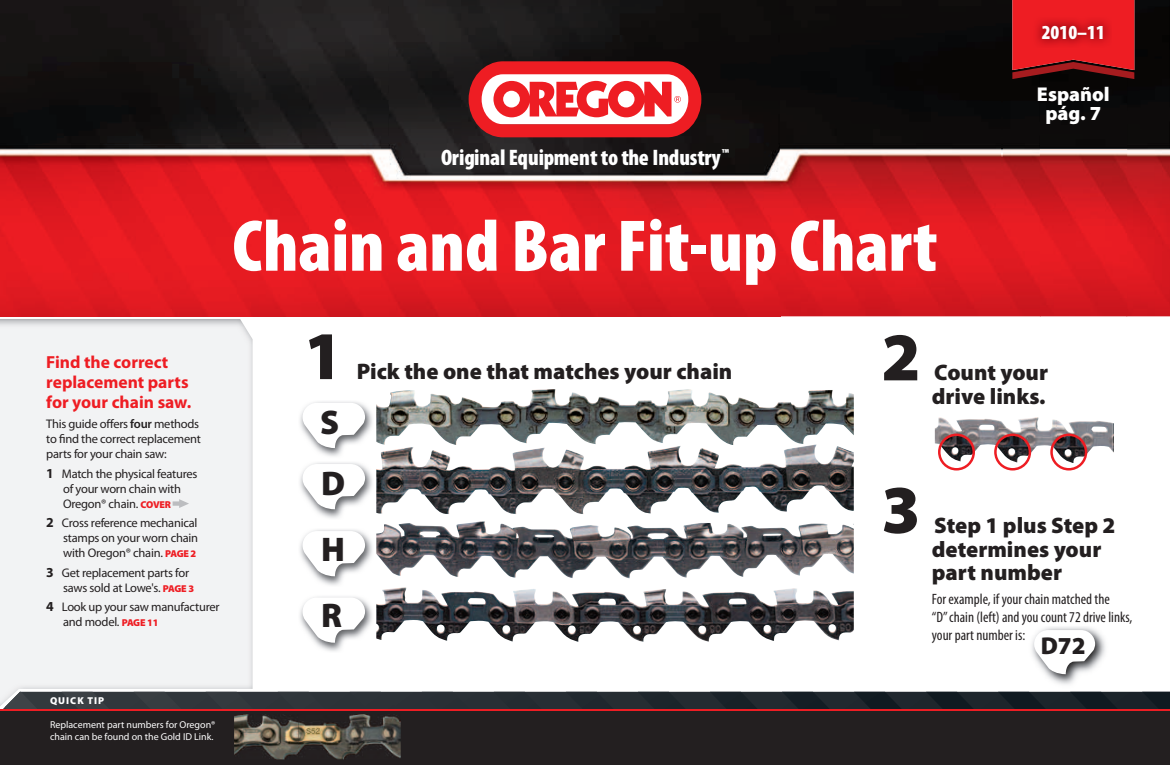
<style>
.page{position:relative;width:1170px;height:765px;background:#fff}
.page>*{position:absolute;margin:0;border:0;box-sizing:border-box;transform-origin:0 0}
.t1{font:900 condensed 73.75px "Myriad Pro";color:#fff}
.t2{font:900 68.75px "Myriad Pro";color:#231f20}
.t3{font:900 34.25px/65.8px "Myriad Pro";color:#231f20;text-align:justify}
.t4{font:900 24.5px "Myriad Pro";color:#231f20}
.t5{font:900 22.5px/23.8px "Myriad Pro";color:#231f20}
.t6{font:900 condensed 22.5px "Myriad Pro";color:#fff}
.t7{font:900 20px/18.8px "Myriad Pro";color:#fff;text-align:center}
.t8{font:900 condensed 20px "Myriad Pro";color:#fff}
.t9{font:700 17.5px/20px "Myriad Pro";color:#ee1d23}
.t10{font:condensed 15px/18px "Myriad Pro";color:#231f20}
.t11{font:12.5px/15px "Myriad Pro";letter-spacing:-.02em;color:#231f20}
.t12{font:10px/12px "Myriad Pro";color:#fff}
.t13{font:900 10px "Myriad Pro";letter-spacing:.1em;color:#fff}
.s1{font-weight:600}
.s2{font-weight:700;font-size:13.75px}
.s3{font-weight:900;font-size:10px;color:#ee1d23}
</style>
<div class="page">
<img style="left:0;top:0;width:1040px;height:316px">
<img style="left:1127px;top:0;width:43px;height:316px">
<img style="left:1040px;top:79px;width:87px;height:237px">
<img style="left:1001px;top:65px;width:1px;height:105px">
<svg style="left:469px;top:61px;width:232px;height:76px"></svg>
<svg style="left:1012px;top:0;width:122px;height:79px;background:#c71a1f"></svg>
<img style="left:1031px;top:15px;width:81px;height:33px">
<img style="left:376px;top:446px;width:414px;height:68px">
<img style="left:300px;top:462px;width:72px;height:56px">
<svg style="left:303px;top:464px;width:62px;height:45px"></svg>
<img style="left:376px;top:523px;width:386px;height:55px">
<img style="left:300px;top:529px;width:72px;height:56px">
<svg style="left:303px;top:531px;width:62px;height:45px"></svg>
<img style="left:376px;top:588px;width:478px;height:54px">
<img style="left:300px;top:596px;width:72px;height:55px">
<svg style="left:303px;top:598px;width:62px;height:45px"></svg>
<img style="left:376px;top:390px;width:478px;height:55px">
<img style="left:300px;top:401px;width:72px;height:55px">
<svg style="left:303px;top:403px;width:62px;height:45px"></svg>
<img style="left:1032px;top:627px;width:74px;height:58px">
<svg style="left:1034px;top:630px;width:61px;height:44px"></svg>
<svg style="left:173px;top:499px;width:16px;height:9px"></svg>
<svg style="left:2px;top:692px;width:1168px;height:17px;background:#262d33"></svg>
<div style="left:0;top:710px;width:1170px;height:55px;background:#231f20"></div>
<hr style="left:0;top:709px;width:1170px;height:2px;background:#ee1d23">
<img style="left:234px;top:714px;width:167px;height:45px">
<img style="left:298px;top:721px;width:28px;height:20px">
<svg style="left:306px;top:728px;width:13px;height:6px"></svg>
<svg style="left:934px;top:417px;width:179px;height:54px"></svg>
<h3 class="t6" style="left:441px;top:143px;width:289px">Original Equipment to the Industry<sup>™</sup></h3>
<h1 class="t1" style="left:232px;top:199px;width:707px">Chain and Bar Fit-up Chart</h1>
<h3 class="t8" style="left:1042px;top:20px;width:65px">2010–11</h3>
<h3 class="t7" style="left:1037px;top:84px;width:74px">Español pág. 7</h3>
<h3 class="t9" style="left:46px;top:351px;width:147px">Find the correct replacement parts for your chain saw.</h3>
<p class="t11" style="left:46px;top:417px;width:156px">This guide offers <span class="s1">four</span> methods to find the correct replacement parts for your chain saw:</p>
<p class="t11" style="left:63px;top:466px;width:136px;text-indent:-17px"><span class="s2">1</span> Match the physical features of your worn chain with<br>Oregon® chain. <span class="s3">COVER</span></p>
<p class="t11" style="left:63px;top:516px;width:137px;text-align:justify;text-indent:-17px"><span class="s2">2</span> Cross reference mechanical stamps on your worn chain with Oregon® chain. <span class="s3">PAGE 2</span></p>
<p class="t11" style="left:63px;top:565px;width:132px;text-indent:-17px"><span class="s2">3</span> Get replacement parts for saws sold at Lowe's. <span class="s3">PAGE 3</span></p>
<p class="t11" style="left:63px;top:600px;width:158px;text-indent:-17px"><span class="s2">4</span> Look up your saw manufacturer and model. <span class="s3">PAGE 11</span></p>
<p class="t13" style="left:50px;top:694px;width:56px">QUICK TIP</p>
<p class="t12" style="left:50px;top:719px;width:167px">Replacement part numbers for Oregon® chain can be found on the Gold ID Link.</p>
<h2 class="t2" style="left:304px;top:310px;width:41px">1</h2>
<h3 class="t3" style="left:320px;top:388px;width:21px">S</h3>
<h3 class="t5" style="left:357px;top:359px;width:377px">Pick the one that matches your chain</h3>
<h3 class="t3" style="left:321px;top:449px;width:26px">D H R</h3>
<h2 class="t2" style="left:881px;top:311px;width:41px">2</h2>
<h3 class="t5" style="left:932px;top:360px;width:118px">Count your drive links.</h3>
<h2 class="t2" style="left:881px;top:464px;width:41px">3</h2>
<h3 class="t5" style="left:932px;top:513px;width:185px">Step 1 plus Step 2 determines your part number</h3>
<p class="t10" style="left:932px;top:590px;width:202px">For example, if your chain matched the<br>“D” chain (left) and you count 72 drive links, your part number is:</p>
<h3 class="t4" style="left:1041px;top:629px;width:46px">D72</h3>
</div>
